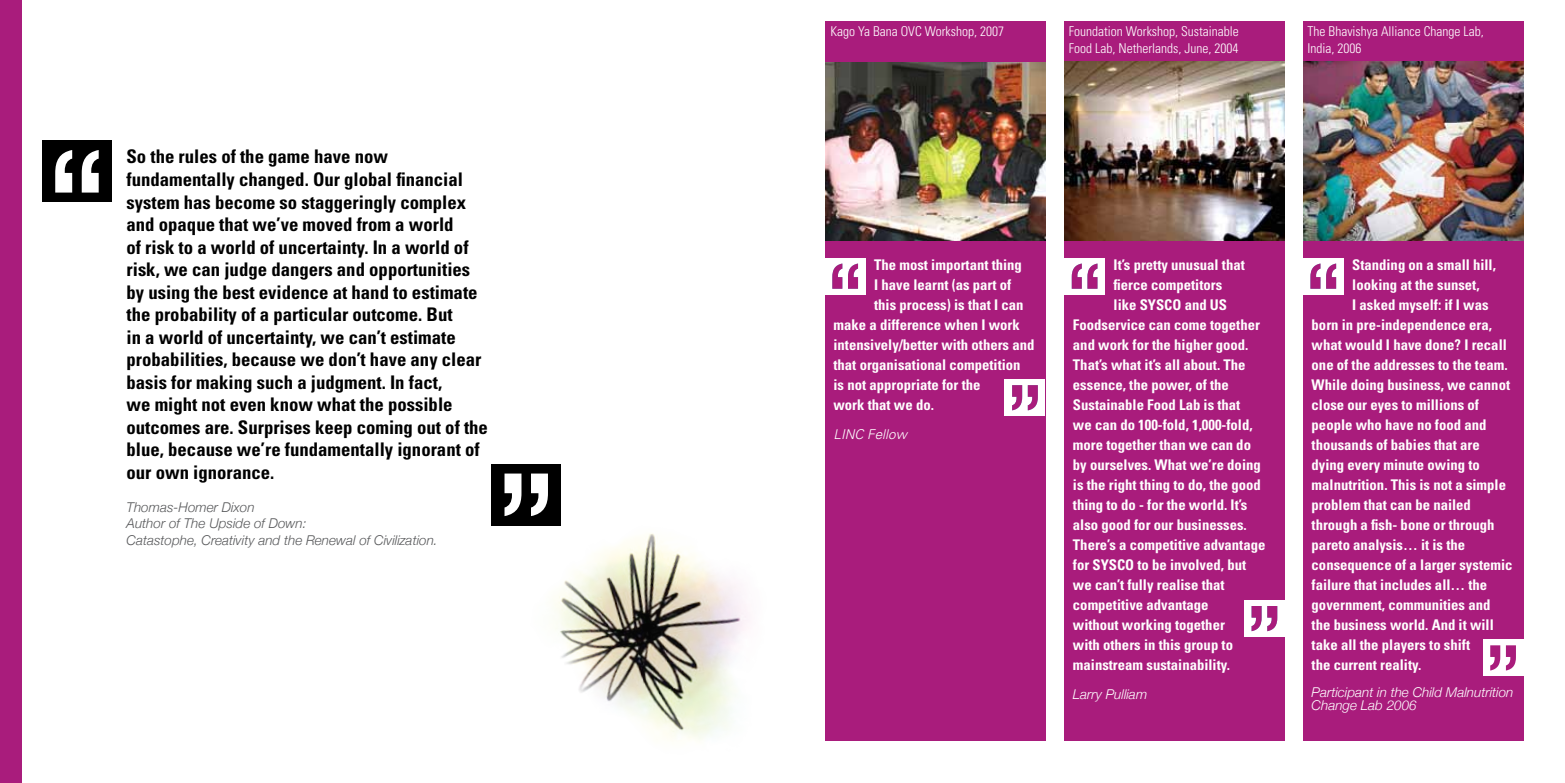
<style>
.page{position:relative;width:1565px;height:783px;background:#fff}
.page>*{position:absolute;margin:0;border:0;box-sizing:border-box;transform-origin:0 0}
.t1{font:700 condensed 18.75px/22.5px "Univers";color:#000}
.t2{font:700 condensed 14.7px "Univers";color:#fff}
.t3{font:300 condensed 13.5px/16.5px "Univers";color:#fff}
.t4{font:italic 300 13.5px/16.5px "Helvetica Neue";color:#58595b}
.t5{font:italic 300 13.5px/13.5px "Helvetica Neue";color:#fff}
.t6{font:italic 300 13.5px "Univers";color:#fff}
</style>
<div class="page">
<img style="left:491px;top:488px;width:258px;height:252px">
<div style="left:42px;top:140px;width:70px;height:62px;background:#000"></div>
<svg style="left:55px;top:150px;width:44px;height:42px"></svg>
<div style="left:492px;top:464px;width:69px;height:61px;background:#000"></div>
<svg style="left:504px;top:473px;width:44px;height:43px"></svg>
<div style="left:0;top:0;width:21px;height:782px;background:#a91c7c"></div>
<div style="left:825px;top:21px;width:220px;height:719px;background:#a91c7c"></div>
<div style="left:1064px;top:21px;width:220px;height:719px;background:#a91c7c"></div>
<div style="left:1303px;top:21px;width:220px;height:719px;background:#a91c7c"></div>
<img style="left:825px;top:62px;width:220px;height:178px">
<img style="left:1064px;top:61px;width:220px;height:179px">
<img style="left:1303px;top:61px;width:220px;height:179px">
<div style="left:825px;top:258px;width:40px;height:36px;background:#fff"></div>
<div style="left:1064px;top:258px;width:41px;height:36px;background:#fff"></div>
<div style="left:1303px;top:258px;width:41px;height:36px;background:#fff"></div>
<div style="left:1004px;top:379px;width:41px;height:37px;background:#fff"></div>
<div style="left:1244px;top:600px;width:41px;height:36px;background:#fff"></div>
<svg style="left:832px;top:263px;width:26px;height:26px"></svg>
<svg style="left:1072px;top:263px;width:25px;height:26px"></svg>
<svg style="left:1310px;top:263px;width:26px;height:26px"></svg>
<svg style="left:1012px;top:385px;width:26px;height:25px"></svg>
<svg style="left:1251px;top:606px;width:26px;height:25px"></svg>
<div style="left:1482px;top:639px;width:41px;height:37px;background:#fff"></div>
<svg style="left:1490px;top:645px;width:26px;height:25px"></svg>
<p class="t1" style="left:127px;top:145px;width:363px">So the rules of the game have now fundamentally changed. Our global financial system has become so staggeringly complex and opaque that we’ve moved from a world<br>of risk to a world of uncertainty. In a world of risk, we can judge dangers and opportunities by using the best evidence at hand to estimate the probability of a particular outcome. But<br>in a world of uncertainty, we can’t estimate probabilities, because we don’t have any clear basis for making such a judgment. In fact,<br>we might not even know what the possible outcomes are. Surprises keep coming out of the blue, because we’re fundamentally ignorant of our own ignorance.</p>
<p class="t4" style="left:127px;top:498px;width:313px">Thomas-Homer Dixon<br>Author of The Upside of Down:<br>Catastophe, Creativity and the Renewal of Civilization.</p>
<p class="t3" style="left:830px;top:23px;width:175px">Kago Ya Bana OVC Workshop, 2007</p>
<p class="t3" style="left:1307px;top:23px;width:178px">The Bhavishya Alliance Change Lab,<br>India, 2006</p>
<p class="t3" style="left:1069px;top:23px;width:171px">Foundation Workshop, Sustainable<br>Food Lab, Netherlands, June, 2004</p>
<p class="t2" style="left:874px;top:255px;width:149px">The most important thing</p>
<p class="t2" style="left:874px;top:275px;width:139px">I have learnt (as part of</p>
<p class="t2" style="left:874px;top:295px;width:151px">this process) is that I can</p>
<p class="t2" style="left:833px;top:315px;width:188px">make a difference when I work</p>
<p class="t2" style="left:833px;top:335px;width:202px">intensively/better with others and</p>
<p class="t2" style="left:833px;top:355px;width:189px">that organisational competition</p>
<p class="t2" style="left:833px;top:375px;width:148px">is not appropriate for the</p>
<p class="t2" style="left:833px;top:395px;width:102px">work that we do.</p>
<p class="t6" style="left:833px;top:426px;width:75px">LINC Fellow</p>
<p class="t2" style="left:1113px;top:255px;width:133px">It’s pretty unusual that</p>
<p class="t2" style="left:1113px;top:275px;width:110px">fierce competitors</p>
<p class="t2" style="left:1113px;top:295px;width:115px">like SYSCO and US</p>
<p class="t2" style="left:1073px;top:315px;width:188px">Foodservice can come together</p>
<p class="t2" style="left:1073px;top:335px;width:177px">and work for the higher good.</p>
<p class="t2" style="left:1073px;top:355px;width:174px">That’s what it’s all about. The</p>
<p class="t2" style="left:1073px;top:375px;width:157px">essence, the power, of the</p>
<p class="t2" style="left:1073px;top:395px;width:169px">Sustainable Food Lab is that</p>
<p class="t2" style="left:1073px;top:415px;width:181px">we can do 100-fold, 1,000-fold,</p>
<p class="t2" style="left:1073px;top:435px;width:180px">more together than we can do</p>
<p class="t2" style="left:1073px;top:455px;width:189px">by ourselves. What we’re doing</p>
<p class="t2" style="left:1073px;top:475px;width:189px">is the right thing to do, the good</p>
<p class="t2" style="left:1073px;top:495px;width:176px">thing to do - for the world. It’s</p>
<p class="t2" style="left:1073px;top:515px;width:175px">also good for our businesses.</p>
<p class="t2" style="left:1073px;top:535px;width:194px">There’s a competitive advantage</p>
<p class="t2" style="left:1073px;top:555px;width:175px">for SYSCO to be involved, but</p>
<p class="t2" style="left:1073px;top:575px;width:153px">we can’t fully realise that</p>
<p class="t2" style="left:1073px;top:595px;width:137px">competitive advantage</p>
<p class="t2" style="left:1073px;top:615px;width:153px">without working together</p>
<p class="t2" style="left:1073px;top:635px;width:162px">with others in this group to</p>
<p class="t2" style="left:1073px;top:655px;width:159px">mainstream sustainability.</p>
<p class="t5" style="left:1073px;top:686px;width:76px">Larry Pulliam</p>
<p class="t2" style="left:1352px;top:255px;width:145px">Standing on a small hill,</p>
<p class="t2" style="left:1352px;top:275px;width:129px">looking at the sunset,</p>
<p class="t2" style="left:1352px;top:295px;width:138px">I asked myself: if I was</p>
<p class="t2" style="left:1311px;top:315px;width:182px">born in pre-independence era,</p>
<p class="t2" style="left:1311px;top:335px;width:197px">what would I have done? I recall</p>
<p class="t2" style="left:1311px;top:355px;width:197px">one of the addresses to the team.</p>
<p class="t2" style="left:1311px;top:375px;width:200px">While doing business, we cannot</p>
<p class="t2" style="left:1311px;top:395px;width:169px">close our eyes to millions of</p>
<p class="t2" style="left:1311px;top:415px;width:176px">people who have no food and</p>
<p class="t2" style="left:1311px;top:435px;width:170px">thousands of babies that are</p>
<p class="t2" style="left:1311px;top:455px;width:170px">dying every minute owing to</p>
<p class="t2" style="left:1311px;top:475px;width:196px">malnutrition. This is not a simple</p>
<p class="t2" style="left:1311px;top:495px;width:161px">problem that can be nailed</p>
<p class="t2" style="left:1311px;top:515px;width:184px">through a fish- bone or through</p>
<p class="t2" style="left:1311px;top:535px;width:155px">pareto analysis… it is the</p>
<p class="t2" style="left:1311px;top:555px;width:202px">consequence of a larger systemic</p>
<p class="t2" style="left:1311px;top:575px;width:177px">failure that includes all… the</p>
<p class="t2" style="left:1311px;top:595px;width:180px">government, communities and</p>
<p class="t2" style="left:1311px;top:615px;width:184px">the business world. And it will</p>
<p class="t2" style="left:1311px;top:635px;width:160px">take all the players to shift</p>
<p class="t2" style="left:1311px;top:655px;width:111px">the current reality.</p>
<p class="t5" style="left:1311px;top:684px;width:203px">Participant in the Child Malnutrition<br>Change Lab 2006</p>
</div>
